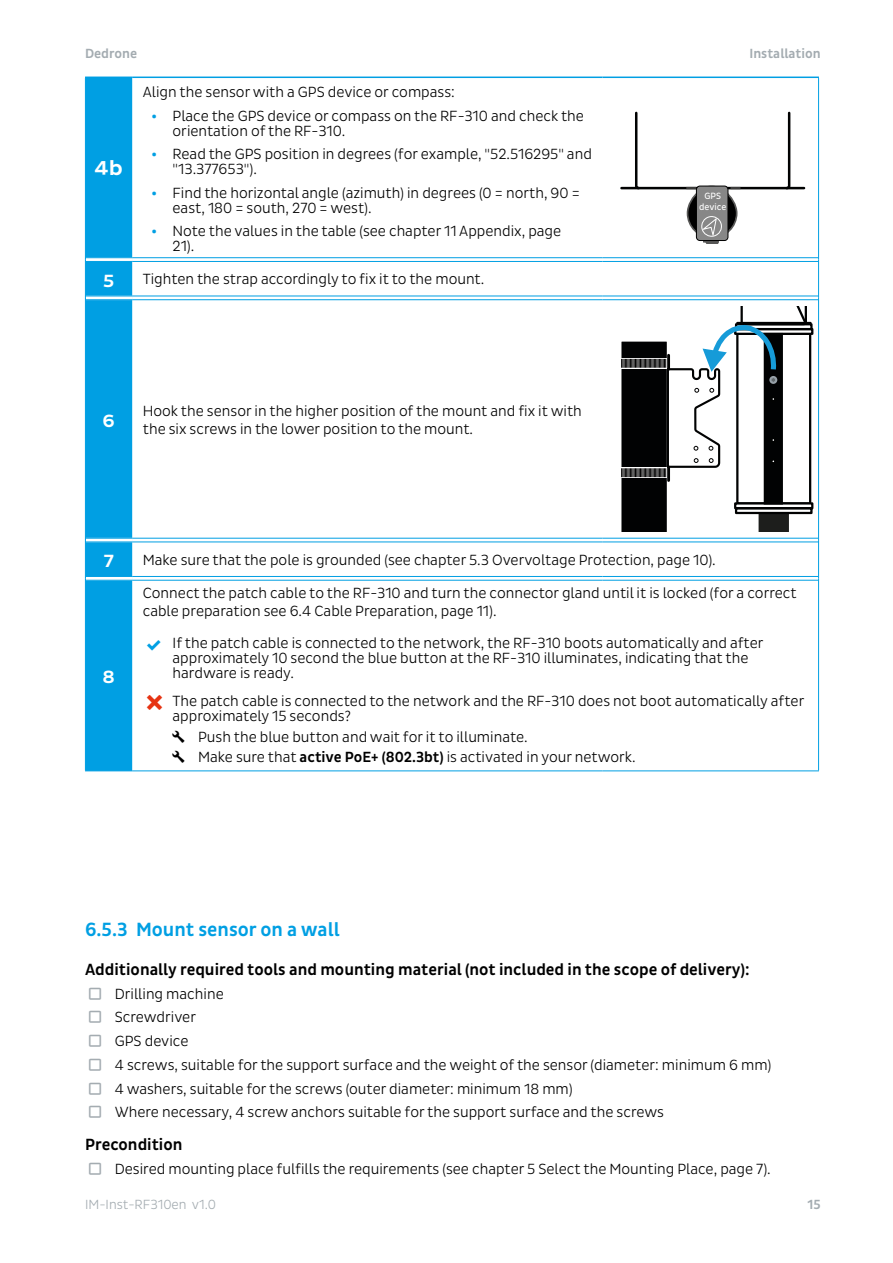
<style>
.page{position:relative;width:893px;height:1263px;background:#fff}
.page>*{position:absolute;margin:0;border:0;box-sizing:border-box;transform-origin:0 0}
.t1{font:500 21px "Pluto Sans";color:#fff}
.t2{font:500 19.5px "Pluto Sans Cond";color:#009fe3}
.t3{font:500 18px "Pluto Sans";color:#fff}
.t4{font:500 16.5px "Pluto Sans Cond";color:#000}
.t5{font:300 15px/15px "Pluto Sans Cond";color:#000}
.t6{font:500 13.5px "Pluto Sans Cond";color:#a4acb1}
.t7{font:300 13.5px "Pluto Sans Cond";color:#a4acb1}
.t8{font:9.3px/11.1px "Pluto Sans Cond";color:#fff;text-align:center}
.s1{font-family:"Pluto Sans";font-weight:500;color:#009fe3}
.s2{font-weight:500}
</style>
<div class="page">
<div style="left:86px;top:78px;width:46px;height:692px;background:#009fe3"></div>
<svg style="left:86px;top:258px;width:46px;height:3px"></svg>
<svg style="left:132px;top:579px;width:470px;height:1px"></svg>
<svg style="left:602px;top:579px;width:216px;height:1px"></svg>
<svg style="left:86px;top:577px;width:46px;height:3px"></svg>
<hr style="left:86px;top:296px;width:46px;height:4px;background:#fff">
<hr style="left:86px;top:538px;width:46px;height:4px;background:#fff">
<svg style="left:132px;top:258px;width:470px;height:3px"></svg>
<svg style="left:602px;top:258px;width:216px;height:1px"></svg>
<hr style="left:86px;top:257px;width:46px;height:1px;background:#009fe3">
<hr style="left:86px;top:261px;width:46px;height:1px;background:#009fe3">
<hr style="left:132px;top:296px;width:470px;height:1px;background:#009fe3">
<hr style="left:132px;top:299px;width:470px;height:1px;background:#009fe3">
<hr style="left:602px;top:296px;width:216px;height:1px;background:#009fe3">
<hr style="left:602px;top:299px;width:216px;height:1px;background:#009fe3">
<hr style="left:132px;top:576px;width:470px;height:1px;background:#009fe3">
<hr style="left:132px;top:580px;width:470px;height:1px;background:#009fe3">
<hr style="left:602px;top:576px;width:216px;height:1px;background:#009fe3">
<hr style="left:602px;top:580px;width:216px;height:1px;background:#009fe3">
<hr style="left:818px;top:578px;width:1px;height:192px;background:#009fe3">
<hr style="left:132px;top:770px;width:470px;height:1px;background:#009fe3">
<hr style="left:602px;top:770px;width:217px;height:1px;background:#009fe3">
<hr style="left:818px;top:78px;width:1px;height:182px;background:#009fe3">
<hr style="left:818px;top:298px;width:1px;height:242px;background:#009fe3">
<hr style="left:85px;top:578px;width:1px;height:192px;background:#009fe3">
<hr style="left:85px;top:770px;width:47px;height:1px;background:#009fe3">
<hr style="left:86px;top:576px;width:46px;height:1px;background:#009fe3">
<hr style="left:86px;top:580px;width:46px;height:1px;background:#009fe3">
<hr style="left:85px;top:78px;width:1px;height:182px;background:#009fe3">
<hr style="left:85px;top:260px;width:1px;height:38px;background:#009fe3">
<hr style="left:85px;top:540px;width:1px;height:38px;background:#009fe3">
<hr style="left:86px;top:296px;width:46px;height:1px;background:#009fe3">
<hr style="left:86px;top:299px;width:46px;height:1px;background:#009fe3">
<hr style="left:86px;top:538px;width:46px;height:1px;background:#009fe3">
<hr style="left:86px;top:541px;width:46px;height:1px;background:#009fe3">
<hr style="left:85px;top:298px;width:1px;height:242px;background:#009fe3">
<hr style="left:132px;top:538px;width:470px;height:1px;background:#009fe3">
<hr style="left:132px;top:541px;width:470px;height:1px;background:#009fe3">
<hr style="left:602px;top:538px;width:216px;height:1px;background:#009fe3">
<hr style="left:602px;top:541px;width:216px;height:1px;background:#009fe3">
<hr style="left:818px;top:540px;width:1px;height:38px;background:#009fe3">
<hr style="left:132px;top:257px;width:470px;height:1px;background:#009fe3">
<hr style="left:132px;top:261px;width:470px;height:1px;background:#009fe3">
<hr style="left:602px;top:257px;width:216px;height:1px;background:#009fe3">
<hr style="left:602px;top:261px;width:216px;height:1px;background:#009fe3">
<hr style="left:818px;top:260px;width:1px;height:38px;background:#009fe3">
<hr style="left:132px;top:77px;width:470px;height:1px;background:#009fe3">
<hr style="left:602px;top:77px;width:217px;height:1px;background:#009fe3">
<hr style="left:85px;top:77px;width:47px;height:1px;background:#009fe3">
<hr style="left:621px;top:187px;width:183px;height:2px;background:#010202">
<svg style="left:634px;top:112px;width:7px;height:78px"></svg>
<svg style="left:784px;top:112px;width:8px;height:78px"></svg>
<svg style="left:686px;top:185px;width:53px;height:58px"></svg>
<svg style="left:621px;top:306px;width:193px;height:225px"></svg>
<p class="t6" style="left:85px;top:46px;width:54px">Dedrone</p>
<h1 class="t1" style="left:95px;top:156px;width:30px">4b</h1>
<p class="t5" style="left:143px;top:85px;width:314px">Align the sensor with a GPS device or compass:</p>
<p class="t5" style="left:173px;top:108px;width:413px;text-indent:-21px"><span class="s1">•</span> Place the GPS device or compass on the RF-310 and check the orientation of the RF-310.</p>
<p class="t5" style="left:173px;top:147px;width:421px;text-indent:-21px"><span class="s1">•</span> Read the GPS position in degrees (for example, "52.516295" and "13.377653").</p>
<p class="t5" style="left:173px;top:185px;width:409px;text-indent:-21px"><span class="s1">•</span> Find the horizontal angle (azimuth) in degrees (0 = north, 90 = east, 180 = south, 270 = west).</p>
<p class="t5" style="left:173px;top:224px;width:390px;text-indent:-21px"><span class="s1">•</span> Note the values in the table (see chapter 11 Appendix, page<br>21).</p>
<p class="t3" style="left:103px;top:270px;width:13px">5</p>
<p class="t5" style="left:143px;top:272px;width:343px">Tighten the strap accordingly to fix it to the mount.</p>
<p class="t3" style="left:103px;top:411px;width:14px">6</p>
<p class="t5" style="left:143px;top:402px;width:441px;line-height:18px">Hook the sensor in the higher position of the mount and fix it with the six screws in the lower position to the mount.</p>
<p class="t6" style="left:749px;top:46px;width:73px">Installation</p>
<p class="t8" style="left:699px;top:190px;width:29px">GPS device</p>
<p class="t3" style="left:104px;top:551px;width:12px">7</p>
<p class="t5" style="left:143px;top:552px;width:574px">Make sure that the pole is grounded (see chapter 5.3 Overvoltage Protection, page 10).</p>
<p class="t3" style="left:103px;top:666px;width:14px">8</p>
<p class="t5" style="left:143px;top:584px;width:655px;line-height:18px">Connect the patch cable to the RF-310 and turn the connector gland until it is locked (for a correct cable preparation see 6.4 Cable Preparation, page 11).</p>
<p class="t5" style="left:173px;top:636px;width:592px">If the patch cable is connected to the network, the RF-310 boots automatically and after approximately 10 second the blue button at the RF-310 illuminates, indicating that the hardware is ready.</p>
<p class="t5" style="left:173px;top:693px;width:633px">The patch cable is connected to the network and the RF-310 does not boot automatically after approximately 15 seconds?</p>
<p class="t5" style="left:198px;top:726px;width:439px;line-height:20.7px">Push the blue button and wait for it to illuminate.<br>Make sure that <span class="s2">active PoE+ (802.3bt)</span> is activated in your network.</p>
<h2 class="t2" style="left:85px;top:918px;width:256px">6.5.3 Mount sensor on a wall</h2>
<p class="t4" style="left:85px;top:960px;width:666px">Additionally required tools and mounting material (not included in the scope of delivery):</p>
<p class="t5" style="left:115px;top:982px;width:658px;line-height:23.7px">Drilling machine<br>Screwdriver<br>GPS device<br>4 screws, suitable for the support surface and the weight of the sensor (diameter: minimum 6 mm)<br>4 washers, suitable for the screws (outer diameter: minimum 18 mm)<br>Where necessary, 4 screw anchors suitable for the support surface and the screws</p>
<p class="t4" style="left:85px;top:1135px;width:99px">Precondition</p>
<p class="t5" style="left:115px;top:1161px;width:657px">Desired mounting place fulfills the requirements (see chapter 5 Select the Mounting Place, page 7).</p>
<p class="t7" style="left:85px;top:1196px;width:133px">IM-Inst-RF310en v1.0</p>
<p class="t6" style="left:807px;top:1196px;width:15px">15</p>
</div>
